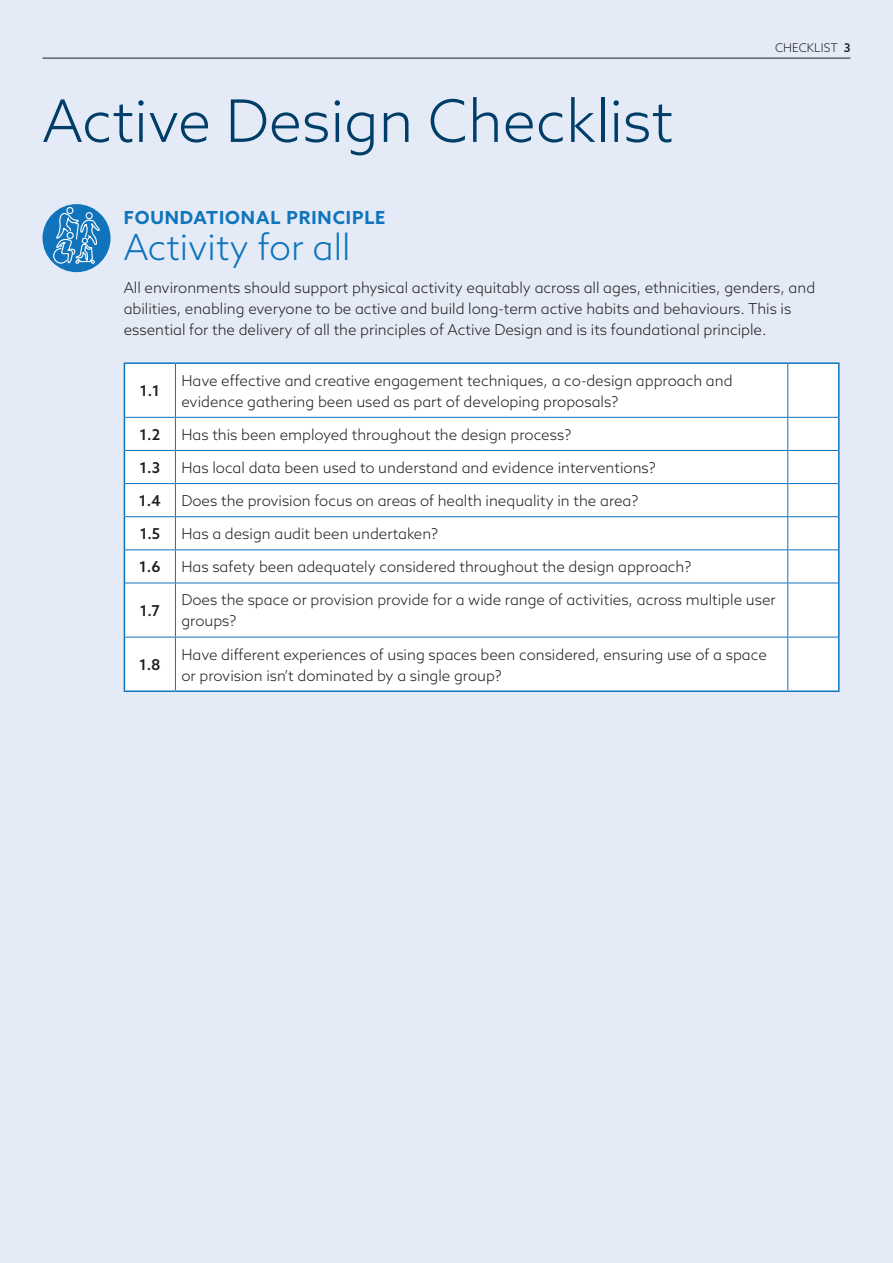
<style>
.page{position:relative;width:893px;height:1263px;background:#e5ebf6}
.page>*{position:absolute;margin:0;border:0;box-sizing:border-box;transform-origin:0 0}
.Section_Heading{font:300 58.65px "Azo Sans";color:#003e69}
.Section_Heading-2{font:300 36px "Azo Sans";color:#1074bc}
.Section_Heading_Smal{font:700 18px "Azo Sans";letter-spacing:.05em;color:#1074bc}
.Body_text{font:300 15px/21px "Azo Sans";color:#231f20}
.Body_text-2{font:500 15px "Azo Sans";color:#231f20}
.t1{font:300 12px "Azo Sans";color:#231f20}
.s1{font-weight:500}
</style>
<div class="page">
<div style="left:125px;top:364px;width:713px;height:326px;background:#fff"></div>
<hr style="left:124px;top:364px;width:1px;height:53px;background:#1074bc">
<hr style="left:838px;top:364px;width:1px;height:53px;background:#1074bc">
<hr style="left:124px;top:417px;width:1px;height:33px;background:#1074bc">
<hr style="left:838px;top:417px;width:1px;height:33px;background:#1074bc">
<hr style="left:124px;top:450px;width:1px;height:34px;background:#1074bc">
<hr style="left:838px;top:450px;width:1px;height:34px;background:#1074bc">
<hr style="left:124px;top:484px;width:1px;height:33px;background:#1074bc">
<hr style="left:838px;top:484px;width:1px;height:33px;background:#1074bc">
<hr style="left:124px;top:517px;width:1px;height:33px;background:#1074bc">
<hr style="left:838px;top:517px;width:1px;height:33px;background:#1074bc">
<hr style="left:124px;top:550px;width:1px;height:33px;background:#1074bc">
<hr style="left:838px;top:550px;width:1px;height:33px;background:#1074bc">
<hr style="left:124px;top:583px;width:1px;height:54px;background:#1074bc">
<hr style="left:838px;top:583px;width:1px;height:54px;background:#1074bc">
<hr style="left:124px;top:637px;width:1px;height:53px;background:#1074bc">
<hr style="left:838px;top:637px;width:1px;height:53px;background:#1074bc">
<hr style="left:124px;top:690px;width:51px;height:2px;background:#1074bc">
<hr style="left:175px;top:690px;width:613px;height:2px;background:#1074bc">
<hr style="left:788px;top:690px;width:51px;height:2px;background:#1074bc">
<hr style="left:175px;top:364px;width:1px;height:53px;background:#1074bc">
<hr style="left:787px;top:364px;width:1px;height:53px;background:#1074bc">
<hr style="left:125px;top:417px;width:50px;height:1px;background:#1074bc">
<hr style="left:175px;top:417px;width:613px;height:1px;background:#1074bc">
<hr style="left:175px;top:418px;width:1px;height:32px;background:#1074bc">
<hr style="left:788px;top:417px;width:50px;height:1px;background:#1074bc">
<hr style="left:787px;top:418px;width:1px;height:32px;background:#1074bc">
<hr style="left:125px;top:450px;width:50px;height:1px;background:#1074bc">
<hr style="left:175px;top:450px;width:613px;height:1px;background:#1074bc">
<hr style="left:175px;top:451px;width:1px;height:32px;background:#1074bc">
<hr style="left:788px;top:450px;width:50px;height:1px;background:#1074bc">
<hr style="left:787px;top:451px;width:1px;height:32px;background:#1074bc">
<hr style="left:125px;top:483px;width:50px;height:1px;background:#1074bc">
<hr style="left:175px;top:483px;width:613px;height:1px;background:#1074bc">
<hr style="left:175px;top:484px;width:1px;height:32px;background:#1074bc">
<hr style="left:788px;top:483px;width:50px;height:1px;background:#1074bc">
<hr style="left:787px;top:484px;width:1px;height:32px;background:#1074bc">
<hr style="left:125px;top:516px;width:50px;height:1px;background:#1074bc">
<hr style="left:175px;top:516px;width:613px;height:1px;background:#1074bc">
<hr style="left:175px;top:517px;width:1px;height:32px;background:#1074bc">
<hr style="left:788px;top:516px;width:50px;height:1px;background:#1074bc">
<hr style="left:787px;top:517px;width:1px;height:32px;background:#1074bc">
<hr style="left:125px;top:549px;width:50px;height:1px;background:#1074bc">
<hr style="left:175px;top:549px;width:613px;height:1px;background:#1074bc">
<hr style="left:175px;top:550px;width:1px;height:33px;background:#1074bc">
<hr style="left:788px;top:549px;width:50px;height:1px;background:#1074bc">
<hr style="left:787px;top:550px;width:1px;height:33px;background:#1074bc">
<hr style="left:125px;top:583px;width:50px;height:1px;background:#1074bc">
<hr style="left:175px;top:583px;width:613px;height:1px;background:#1074bc">
<hr style="left:175px;top:583px;width:1px;height:54px;background:#1074bc">
<hr style="left:788px;top:583px;width:50px;height:1px;background:#1074bc">
<hr style="left:787px;top:583px;width:1px;height:54px;background:#1074bc">
<hr style="left:125px;top:637px;width:50px;height:1px;background:#1074bc">
<hr style="left:175px;top:637px;width:613px;height:1px;background:#1074bc">
<hr style="left:175px;top:637px;width:1px;height:53px;background:#1074bc">
<hr style="left:788px;top:637px;width:50px;height:1px;background:#1074bc">
<hr style="left:787px;top:637px;width:1px;height:53px;background:#1074bc">
<hr style="left:124px;top:362px;width:51px;height:2px;background:#1074bc">
<hr style="left:175px;top:362px;width:613px;height:2px;background:#1074bc">
<hr style="left:788px;top:362px;width:51px;height:2px;background:#1074bc">
<div style="left:43px;top:204px;width:68px;height:68px;background:#1074bc;border-radius:50%"></div>
<svg style="left:54px;top:207px;width:47px;height:58px"></svg>
<hr style="left:43px;top:58px;width:807px;height:1px;background:#231f20">
<h1 class="Section_Heading" style="left:43px;top:83px;width:632px">Active Design Checklist</h1>
<p class="t1" style="left:775px;top:40px;width:77px">CHECKLIST <span class="s1">3</span></p>
<p class="Section_Heading_Smal" style="left:124px;top:205px;width:263px">FOUNDATIONAL PRINCIPLE</p>
<h1 class="Section_Heading-2" style="left:124px;top:223px;width:229px">Activity for all</h1>
<p class="Body_text" style="left:124px;top:277px;width:693px">All environments should support physical activity equitably across all ages, ethnicities, genders, and abilities, enabling everyone to be active and build long-term active habits and behaviours. This is essential for the delivery of all the principles of Active Design and is its foundational principle.</p>
<p class="Body_text-2" style="left:140px;top:381px;width:21px">1.1</p>
<p class="Body_text" style="left:181px;top:370px;width:553px">Have effective and creative engagement techniques, a co-design approach and evidence gathering been used as part of developing proposals?</p>
<p class="Body_text-2" style="left:140px;top:425px;width:22px">1.2</p>
<p class="Body_text" style="left:181px;top:424px;width:391px">Has this been employed throughout the design process?</p>
<p class="Body_text-2" style="left:140px;top:458px;width:22px">1.3</p>
<p class="Body_text" style="left:181px;top:457px;width:476px">Has local data been used to understand and evidence interventions?</p>
<p class="Body_text-2" style="left:139px;top:491px;width:23px">1.4</p>
<p class="Body_text" style="left:181px;top:490px;width:458px">Does the provision focus on areas of health inequality in the area?</p>
<p class="Body_text-2" style="left:140px;top:524px;width:22px">1.5</p>
<p class="Body_text" style="left:181px;top:523px;width:258px">Has a design audit been undertaken?</p>
<p class="Body_text-2" style="left:139px;top:557px;width:23px">1.6</p>
<p class="Body_text" style="left:181px;top:556px;width:511px">Has safety been adequately considered throughout the design approach?</p>
<p class="Body_text-2" style="left:140px;top:601px;width:22px">1.7</p>
<p class="Body_text" style="left:181px;top:589px;width:596px">Does the space or provision provide for a wide range of activities, across multiple user groups?</p>
<p class="Body_text-2" style="left:139px;top:655px;width:23px">1.8</p>
<p class="Body_text" style="left:181px;top:644px;width:587px">Have different experiences of using spaces been considered, ensuring use of a space or provision isn’t dominated by a single group?</p>
</div>
